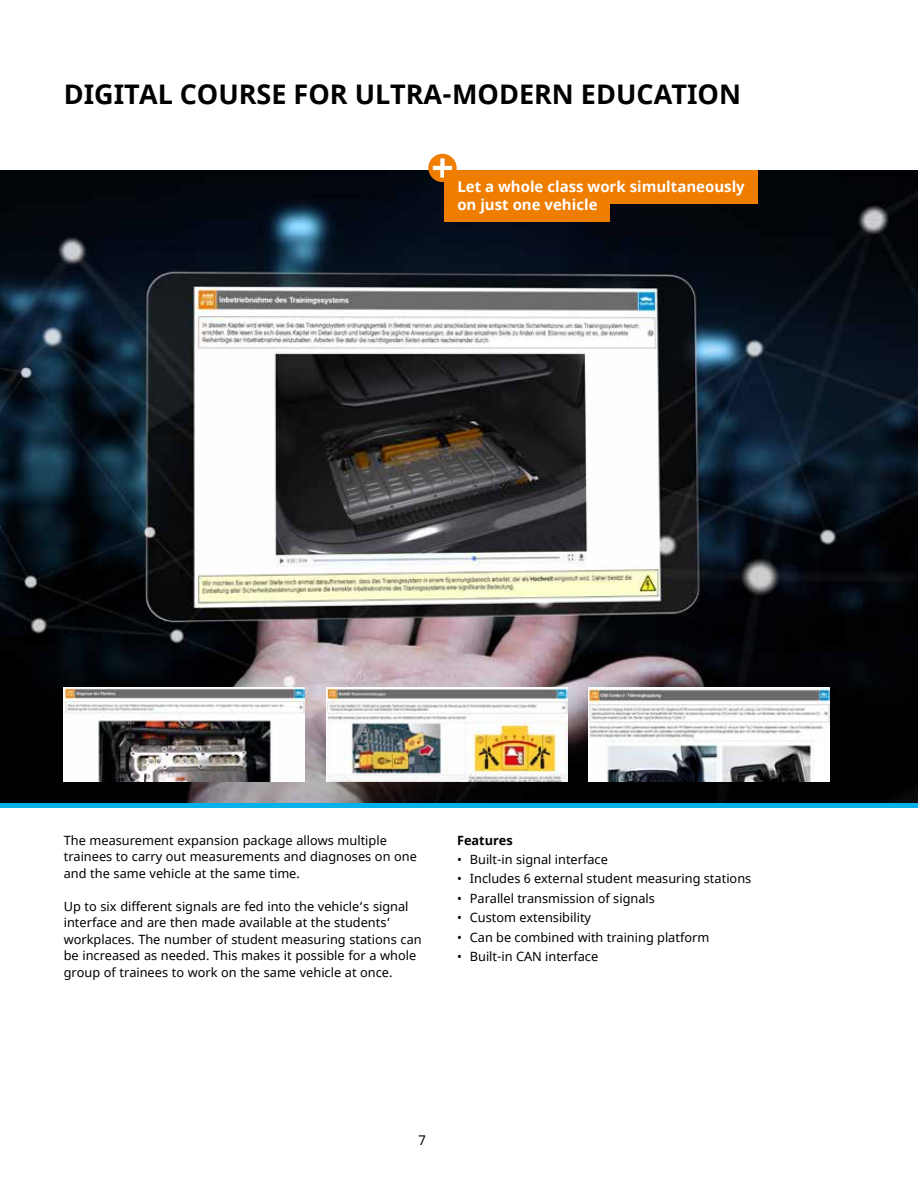
<style>
.page{position:relative;width:918px;height:1188px;background:#fff}
.page>*{position:absolute;margin:0;border:0;box-sizing:border-box;transform-origin:0 0}
.t1{font:700 27px "Noto Sans";color:#000}
.t2{font:700 15px/18px "Noto Sans";color:#fff}
.t3{font:13.5px "Noto Sans";color:#000}
.t4{font:12.75px/16.5px "Noto Sans";color:#000}
.t5{font:700 12.75px "Noto Sans";color:#000}
</style>
<div class="page">
<img style="left:0;top:170px;width:918px;height:634px">
<hr style="left:0;top:804px;width:918px;height:4px;background:#00b1eb">
<svg style="left:428px;top:154px;width:29px;height:28px"></svg>
<svg style="left:433px;top:158px;width:19px;height:20px"></svg>
<div style="left:445px;top:170px;width:313px;height:33px;background:#ef7d00"></div>
<div style="left:445px;top:188px;width:165px;height:33px;background:#ef7d00"></div>
<img style="left:64px;top:687px;width:241px;height:94px">
<img style="left:588px;top:687px;width:241px;height:94px">
<img style="left:327px;top:687px;width:241px;height:94px">
<h1 class="t1" style="left:64px;top:75px;width:679px">DIGITAL COURSE FOR ULTRA-MODERN EDUCATION</h1>
<p class="t2" style="left:457px;top:178px;width:289px">Let a whole class work simultaneously on just one vehicle</p>
<p class="t4" style="left:64px;top:832px;width:355px">The measurement expansion package allows multiple trainees to carry out measurements and diagnoses on one and the same vehicle at the same time.</p>
<p class="t4" style="left:64px;top:898px;width:359px">Up to six different signals are fed into the vehicle‘s signal interface and are then made available at the students‘ workplaces. The number of student measuring stations can be increased as needed. This makes it possible for a whole group of trainees to work on the same vehicle at once.</p>
<p class="t5" style="left:457px;top:831px;width:57px">Features</p>
<p class="t4" style="left:457px;top:852px;width:152px">• Built-in signal interface</p>
<p class="t4" style="left:457px;top:871px;width:296px">• Includes 6 external student measuring stations</p>
<p class="t4" style="left:457px;top:890px;width:199px">• Parallel transmission of signals</p>
<p class="t4" style="left:457px;top:910px;width:136px">• Custom extensibility</p>
<p class="t4" style="left:457px;top:929px;width:254px">• Can be combined with training platform</p>
<p class="t4" style="left:457px;top:948px;width:143px">• Built-in CAN interface</p>
<p class="t3" style="left:418px;top:1131px;width:9px">7</p>
</div>
